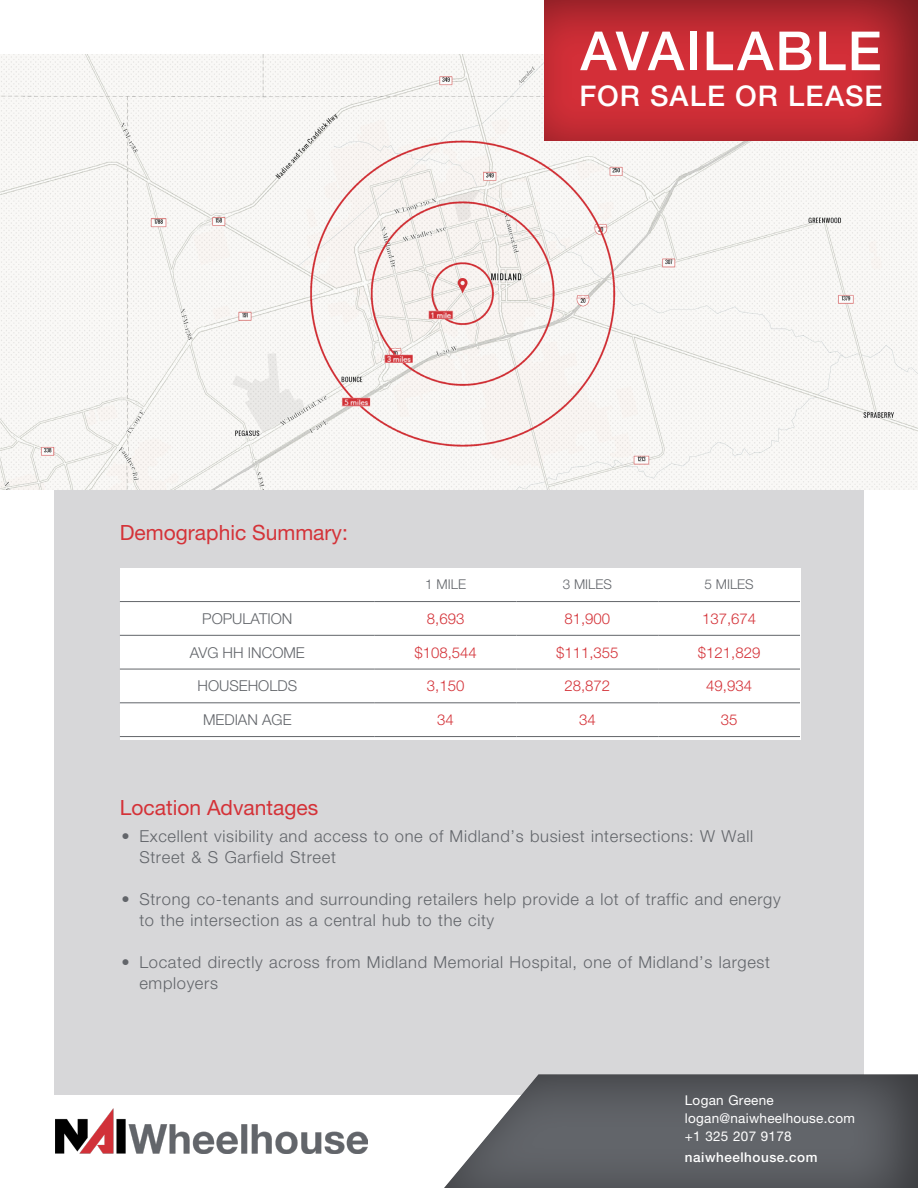
<style>
.page{position:relative;width:918px;height:1188px;background:#fff}
.page>*{position:absolute;margin:0;border:0;box-sizing:border-box;transform-origin:0 0}
.t1{font:500 54px "Helvetica Neue LT Std";letter-spacing:.03em;color:#fff}
.t2{font:500 28.5px "Helvetica Neue LT Std";letter-spacing:.035em;color:#fff}
.t3{font:21px "Helvetica Neue LT Std";color:#d43238}
.Subhead{font:300 16.5px/21px "Helvetica Neue LT Std";letter-spacing:.04em;color:#62656a}
.t4{font:300 15px "Helvetica Neue LT Std";color:#d43238}
.t5{font:300 15px "Helvetica Neue LT Std";color:#62656a}
.t6{font:13.5px "Helvetica Neue LT Std";letter-spacing:.02em;color:#fff}
.t7{font:300 13.5px "Helvetica Neue LT Std";color:#62656a}
.t8{font:500 13.5px "Helvetica Neue LT Std";letter-spacing:.04em;color:#fff}
</style>
<div class="page">
<div style="left:54px;top:464px;width:810px;height:631px;background:#d7d7d9"></div>
<img style="left:0;top:54px;width:918px;height:435px">
<img style="left:56px;top:1108px;width:311px;height:46px">
<div style="left:542px;top:0;width:376px;height:143px;background:#231f20;opacity:.51"></div>
<div style="left:442px;top:1070px;width:476px;height:118px;background:#231f20;opacity:.5"></div>
<div style="left:120px;top:568px;width:680px;height:172px;background:#fff"></div>
<hr style="left:120px;top:601px;width:255px;height:1px;background:#62656a">
<hr style="left:375px;top:601px;width:142px;height:1px;background:#62656a">
<hr style="left:517px;top:601px;width:141px;height:1px;background:#62656a">
<hr style="left:658px;top:601px;width:142px;height:1px;background:#62656a">
<hr style="left:120px;top:635px;width:255px;height:1px;background:#62656a">
<hr style="left:375px;top:635px;width:142px;height:1px;background:#62656a">
<hr style="left:517px;top:635px;width:141px;height:1px;background:#62656a">
<hr style="left:658px;top:635px;width:142px;height:1px;background:#62656a">
<hr style="left:120px;top:669px;width:255px;height:1px;background:#62656a">
<hr style="left:375px;top:669px;width:142px;height:1px;background:#62656a">
<hr style="left:517px;top:669px;width:141px;height:1px;background:#62656a">
<hr style="left:658px;top:669px;width:142px;height:1px;background:#62656a">
<hr style="left:120px;top:702px;width:255px;height:1px;background:#62656a">
<hr style="left:375px;top:702px;width:142px;height:1px;background:#62656a">
<hr style="left:517px;top:702px;width:141px;height:1px;background:#62656a">
<hr style="left:658px;top:702px;width:142px;height:1px;background:#62656a">
<hr style="left:120px;top:736px;width:255px;height:1px;background:#62656a">
<hr style="left:375px;top:736px;width:142px;height:1px;background:#62656a">
<hr style="left:517px;top:736px;width:141px;height:1px;background:#62656a">
<hr style="left:658px;top:736px;width:142px;height:1px;background:#62656a">
<p class="t1" style="left:581px;top:19px;width:303px">AVAILABLE</p>
<p class="t2" style="left:580px;top:79px;width:305px">FOR SALE OR LEASE</p>
<p class="t3" style="left:120px;top:520px;width:229px">Demographic Summary:</p>
<p class="t7" style="left:425px;top:576px;width:42px">1 MILE</p>
<p class="t7" style="left:563px;top:576px;width:51px">3 MILES</p>
<p class="t7" style="left:705px;top:576px;width:51px">5 MILES</p>
<p class="t5" style="left:202px;top:609px;width:92px">POPULATION</p>
<p class="t4" style="left:427px;top:609px;width:39px">8,693</p>
<p class="t4" style="left:564px;top:609px;width:47px">81,900</p>
<p class="t4" style="left:702px;top:609px;width:56px">137,674</p>
<p class="t5" style="left:190px;top:643px;width:117px">AVG HH INCOME</p>
<p class="t4" style="left:414px;top:643px;width:64px">$108,544</p>
<p class="t4" style="left:556px;top:643px;width:64px">$111,355</p>
<p class="t4" style="left:698px;top:643px;width:64px">$121,829</p>
<p class="t5" style="left:197px;top:677px;width:101px">HOUSEHOLDS</p>
<p class="t4" style="left:427px;top:677px;width:39px">3,150</p>
<p class="t4" style="left:564px;top:677px;width:47px">28,872</p>
<p class="t4" style="left:706px;top:677px;width:47px">49,934</p>
<p class="t5" style="left:203px;top:711px;width:90px">MEDIAN AGE</p>
<p class="t4" style="left:437px;top:711px;width:18px">34</p>
<p class="t4" style="left:579px;top:711px;width:18px">34</p>
<p class="t4" style="left:721px;top:711px;width:18px">35</p>
<p class="t3" style="left:120px;top:795px;width:200px">Location Advantages</p>
<p class="Subhead" style="left:139px;top:826px;width:615px;text-indent:-18px">• Excellent visibility and access to one of Midland’s busiest intersections: W Wall<br>Street &amp; S Garfield Street</p>
<p class="Subhead" style="left:139px;top:889px;width:643px;text-indent:-18px">• Strong co-tenants and surrounding retailers help provide a lot of traffic and energy to the intersection as a central hub to the city</p>
<p class="Subhead" style="left:139px;top:952px;width:632px;text-indent:-18px">• Located directly across from Midland Memorial Hospital, one of Midland’s largest employers</p>
<p class="t6" style="left:685px;top:1092px;width:90px">Logan Greene</p>
<p class="t6" style="left:685px;top:1110px;width:172px">logan@naiwheelhouse.com</p>
<p class="t6" style="left:685px;top:1128px;width:108px">+1 325 207 9178</p>
<p class="t8" style="left:685px;top:1149px;width:134px">naiwheelhouse.com</p>
</div>
